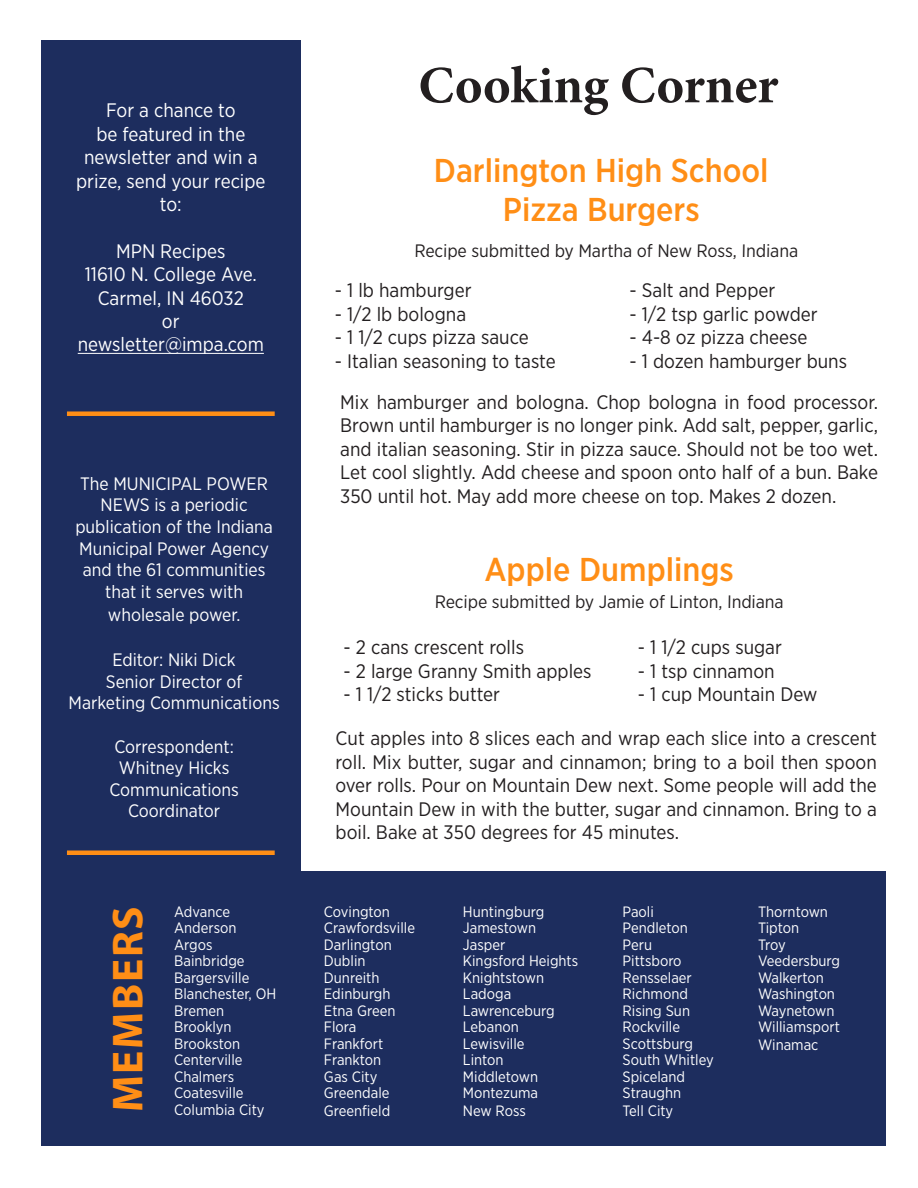
<style>
.page{position:relative;width:918px;height:1188px;background:#fff}
.page>*{position:absolute;margin:0;border:0;box-sizing:border-box;transform-origin:0 0}
.t1{font:700 52.5px "Minion Pro";color:#231f20}
.t2{font:700 43.5px "Myriad Pro";letter-spacing:.04em;color:#ff8e16}
.Headline1{font:500 33px "Gotham Narrow";color:#ff8e16}
.t3{font:19.5px/23.4px "Gotham Narrow";color:#231f20;text-align:justify}
.t4{font:19.5px/23.4px "Gotham Narrow";color:#fff;text-align:center}
.t5{font:18px/21.6px "Gotham Narrow";color:#fff;text-align:center}
.t6{font:18px "Gotham Narrow";color:#231f20}
.t7{font:15px/16.5px "Gotham Narrow";color:#fff}
</style>
<div class="page">
<div style="left:41px;top:40px;width:259px;height:842px;background:#1d2d5e"></div>
<hr style="left:78px;top:353px;width:186px;height:1px;background:#fff">
<div style="left:67px;top:411px;width:208px;height:5px;background:#ff8e16"></div>
<div style="left:67px;top:850px;width:208px;height:5px;background:#ff8e16"></div>
<div style="left:41px;top:872px;width:845px;height:274px;background:#1d2d5e"></div>
<p class="t4" style="left:76px;top:98px;width:191px">For a chance to<br>be featured in the newsletter and win a prize, send your recipe to:</p>
<p class="t4" style="left:116px;top:239px;width:111px">MPN Recipes</p>
<p class="t4" style="left:85px;top:262px;width:174px">11610 N. College Ave.</p>
<p class="t4" style="left:98px;top:286px;width:148px">Carmel, IN 46032</p>
<p class="t4" style="left:162px;top:309px;width:19px">or</p>
<p class="t4" style="left:78px;top:332px;width:188px">newsletter@impa.com</p>
<p class="t5" style="left:75px;top:472px;width:199px">The MUNICIPAL POWER<br>NEWS is a periodic publication of the Indiana<br>Municipal Power Agency and the 61 communities that it serves with</p>
<p class="t5" style="left:108px;top:604px;width:134px">wholesale power.</p>
<p class="t5" style="left:112px;top:649px;width:125px">Editor: Niki Dick</p>
<p class="t5" style="left:69px;top:670px;width:213px">Senior Director of<br>Marketing Communications</p>
<p class="t5" style="left:114px;top:735px;width:121px;text-align:left">Correspondent:<br>Whitney Hicks</p>
<p class="t5" style="left:109px;top:778px;width:131px">Communications<br>Coordinator</p>
<p class="t2" style="left:100px;top:1112px;width:208px;rotate:-90deg">MEMBERS</p>
<p class="t7" style="left:174px;top:903px;width:64px">Advance<br>Anderson<br>Argos</p>
<p class="t7" style="left:174px;top:952px;width:104px">Bainbridge<br>Bargersville<br>Blanchester, OH</p>
<p class="t7" style="left:174px;top:1002px;width:52px">Bremen</p>
<p class="t7" style="left:174px;top:1018px;width:70px">Brooklyn<br>Brookston<br>Centerville<br>Chalmers</p>
<p class="t7" style="left:174px;top:1084px;width:92px">Coatesville<br>Columbia City</p>
<p class="t1" style="left:418px;top:49px;width:361px">Cooking Corner</p>
<p class="Headline1" style="left:434px;top:149px;width:336px">Darlington High School</p>
<p class="Headline1" style="left:503px;top:189px;width:198px">Pizza Burgers</p>
<p class="t6" style="left:414px;top:239px;width:386px">Recipe submitted by Martha of New Ross, Indiana</p>
<p class="t3" style="left:335px;top:278px;width:138px">- 1 lb hamburger</p>
<p class="t3" style="left:335px;top:302px;width:133px">- 1/2 lb bologna</p>
<p class="t3" style="left:335px;top:325px;width:195px">- 1 1/2 cups pizza sauce</p>
<p class="t3" style="left:335px;top:349px;width:222px">- Italian seasoning to taste</p>
<p class="t3" style="left:630px;top:278px;width:147px">- Salt and Pepper</p>
<p class="t3" style="left:630px;top:302px;width:190px">- 1/2 tsp garlic powder</p>
<p class="t3" style="left:630px;top:325px;width:180px">- 4-8 oz pizza cheese</p>
<p class="t3" style="left:630px;top:349px;width:219px">- 1 dozen hamburger buns</p>
<p class="t3" style="left:340px;top:390px;width:539px">Mix hamburger and bologna. Chop bologna in food processor.<br>Brown until hamburger is no longer pink. Add salt, pepper, garlic, and italian seasoning. Stir in pizza sauce. Should not be too wet.<br>Let cool slightly. Add cheese and spoon onto half of a bun. Bake 350 until hot. May add more cheese on top. Makes 2 dozen.</p>
<p class="Headline1" style="left:484px;top:549px;width:251px">Apple Dumplings</p>
<p class="t6" style="left:435px;top:591px;width:351px">Recipe submitted by Jamie of Linton, Indiana</p>
<p class="t3" style="left:638px;top:636px;width:146px">- 1 1/2 cups sugar</p>
<p class="t3" style="left:638px;top:659px;width:138px">- 1 tsp cinnamon</p>
<p class="t3" style="left:638px;top:682px;width:181px">- 1 cup Mountain Dew</p>
<p class="t3" style="left:336px;top:726px;width:543px">Cut apples into 8 slices each and wrap each slice into a crescent roll. Mix butter, sugar and cinnamon; bring to a boil then spoon over rolls. Pour on Mountain Dew next. Some people will add the Mountain Dew in with the butter, sugar and cinnamon. Bring to a boil. Bake at 350 degrees for 45 minutes.</p>
<p class="t3" style="left:344px;top:636px;width:182px">- 2 cans crescent rolls</p>
<p class="t3" style="left:344px;top:659px;width:250px">- 2 large Granny Smith apples</p>
<p class="t3" style="left:344px;top:682px;width:158px">- 1 1/2 sticks butter</p>
<p class="t7" style="left:324px;top:903px;width:93px">Covington<br>Crawfordsville<br>Darlington<br>Dublin<br>Dunreith<br>Edinburgh<br>Etna Green<br>Flora<br>Frankfort<br>Frankton<br>Gas City<br>Greendale</p>
<p class="t7" style="left:324px;top:1102px;width:68px">Greenfield</p>
<p class="t7" style="left:463px;top:903px;width:117px">Huntingburg<br>Jamestown<br>Jasper<br>Kingsford Heights<br>Knightstown<br>Ladoga<br>Lawrenceburg<br>Lebanon<br>Lewisville<br>Linton<br>Middletown<br>Montezuma</p>
<p class="t7" style="left:463px;top:1102px;width:64px">New Ross</p>
<p class="t7" style="left:623px;top:903px;width:33px">Paoli</p>
<p class="t7" style="left:623px;top:919px;width:71px">Pendleton<br>Peru<br>Pittsboro<br>Rensselaer</p>
<p class="t7" style="left:623px;top:985px;width:69px">Richmond<br>Rising Sun<br>Rockville</p>
<p class="t7" style="left:623px;top:1035px;width:93px">Scottsburg<br>South Whitley<br>Spiceland</p>
<p class="t7" style="left:623px;top:1084px;width:60px">Straughn</p>
<p class="t7" style="left:623px;top:1102px;width:52px">Tell City</p>
<p class="t7" style="left:758px;top:903px;width:72px">Thorntown<br>Tipton</p>
<p class="t7" style="left:758px;top:936px;width:29px">Troy</p>
<p class="t7" style="left:758px;top:952px;width:84px">Veedersburg</p>
<p class="t7" style="left:758px;top:969px;width:67px">Walkerton</p>
<p class="t7" style="left:758px;top:985px;width:79px">Washington</p>
<p class="t7" style="left:758px;top:1002px;width:78px">Waynetown</p>
<p class="t7" style="left:758px;top:1018px;width:83px">Williamsport</p>
<p class="t7" style="left:758px;top:1036px;width:62px">Winamac</p>
</div>
